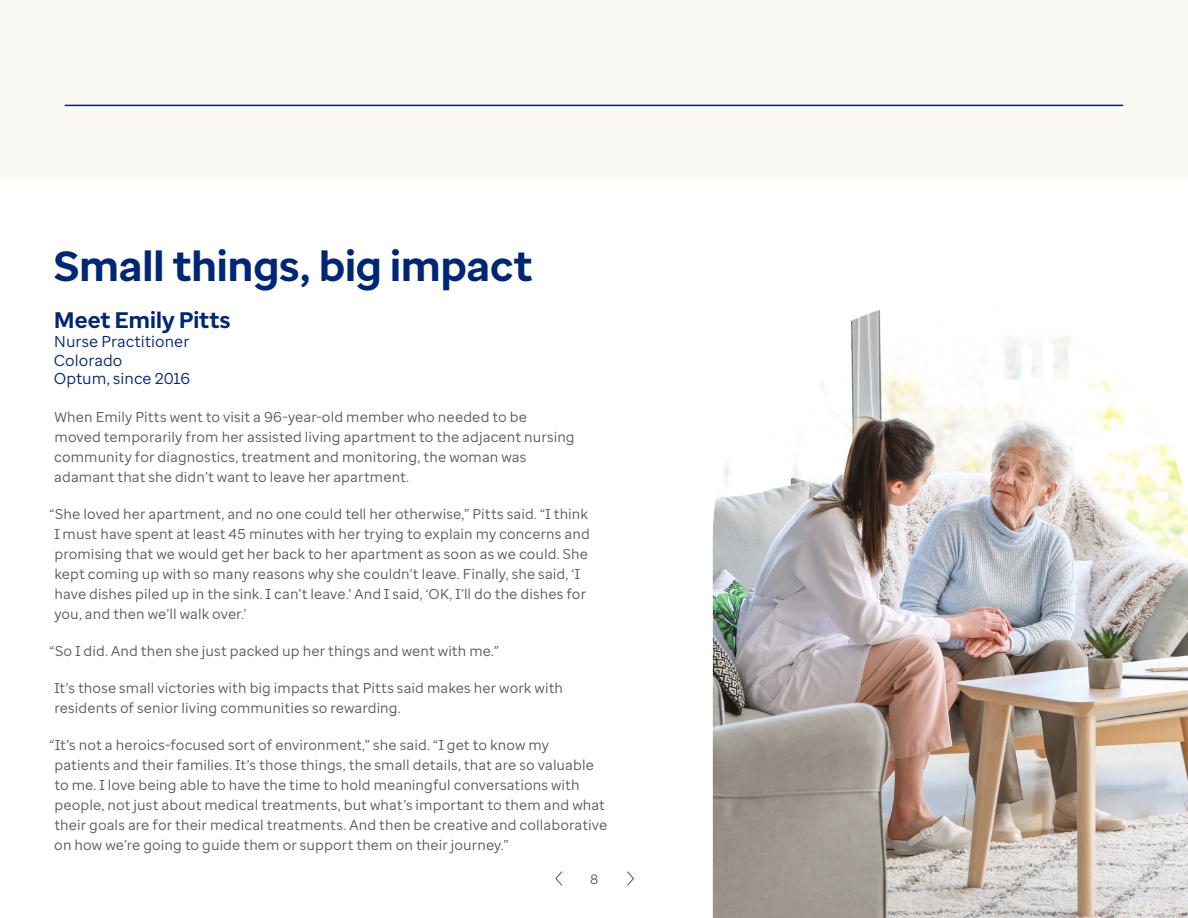
<style>
.page{position:relative;width:1188px;height:918px;background:#fff}
.page>*{position:absolute;margin:0;border:0;box-sizing:border-box;transform-origin:0 0}
.t1{font:700 42px "Optum Sans";color:#002677}
.t2{font:700 22.5px "Optum Sans";letter-spacing:.005em;color:#002677}
.t3{font:15.75px/18.9px "Optum Sans";color:#002677}
.t4{font:14.25px/20px "Optum Sans";letter-spacing:.005em;color:#5a5a5a}
.t5{font:13.5px "Optum Sans";color:#5a5a5a}
</style>
<div class="page">
<svg style="left:555px;top:871px;width:7px;height:15px"></svg>
<svg style="left:627px;top:871px;width:7px;height:15px"></svg>
<img style="left:713px;top:310px;width:475px;height:608px">
<div style="left:0;top:0;width:1188px;height:179px;background:#fbf9f4"></div>
<hr style="left:65px;top:105px;width:1058px;height:1px;background:#002677">
<h1 class="t1" style="left:54px;top:238px;width:480px">Small things, big impact</h1>
<h2 class="t2" style="left:54px;top:305px;width:178px">Meet Emily Pitts</h2>
<p class="t3" style="left:54px;top:332px;width:138px">Nurse Practitioner<br>Colorado<br>Optum, since 2016</p>
<p class="t4" style="left:54px;top:407px;width:522px">When Emily Pitts went to visit a 96-year-old member who needed to be moved temporarily from her assisted living apartment to the adjacent nursing community for diagnostics, treatment and monitoring, the woman was adamant that she didn’t want to leave her apartment.</p>
<p class="t4" style="left:54px;top:504px;width:537px;text-indent:-5px">“She loved her apartment, and no one could tell her otherwise,” Pitts said. “I think I must have spent at least 45 minutes with her trying to explain my concerns and promising that we would get her back to her apartment as soon as we could. She kept coming up with so many reasons why she couldn’t leave. Finally, she said, ‘I have dishes piled up in the sink. I can’t leave.’ And I said, ‘OK, I’ll do the dishes for you, and then we’ll walk over.’</p>
<p class="t4" style="left:50px;top:641px;width:451px">“So I did. And then she just packed up her things and went with me.”</p>
<p class="t4" style="left:54px;top:678px;width:510px">It’s those small victories with big impacts that Pitts said makes her work with residents of senior living communities so rewarding.</p>
<p class="t4" style="left:54px;top:735px;width:555px;text-indent:-5px">“It’s not a heroics-focused sort of environment,” she said. “I get to know my patients and their families. It’s those things, the small details, that are so valuable to me. I love being able to have the time to hold meaningful conversations with people, not just about medical treatments, but what’s important to them and what their goals are for their medical treatments. And then be creative and collaborative on how we’re going to guide them or support them on their journey.”</p>
<p class="t5" style="left:590px;top:871px;width:10px">8</p>
</div>
